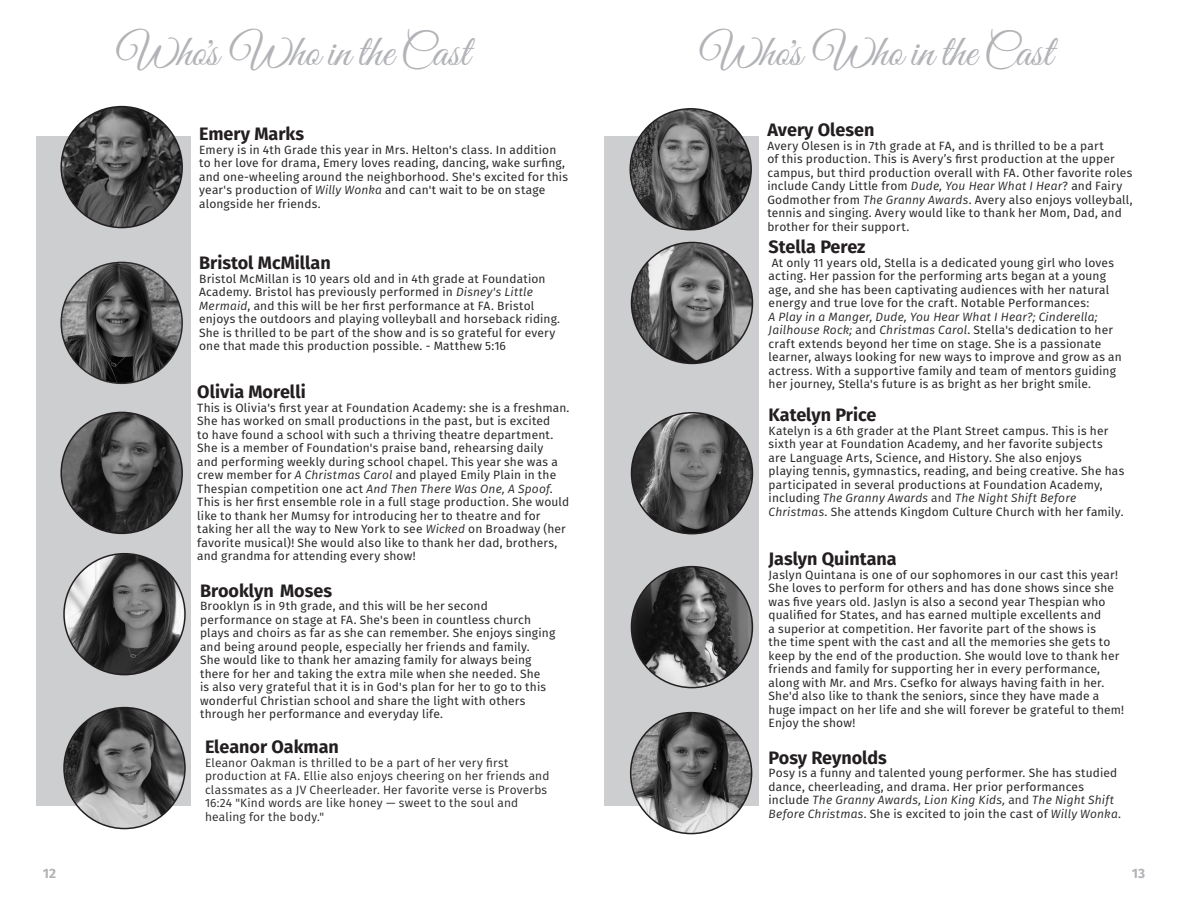
<style>
.page{position:relative;width:1188px;height:918px;background:#fff}
.page>*{position:absolute;margin:0;border:0;box-sizing:border-box;transform-origin:0 0}
.Centre_Italic{font:45px "Great Vibes";color:#b2b3b7}
.t1{font:700 18px "Fira Sans";color:#231f20}
.t2{font:700 13.5px "Fira Sans";color:#b2b3b7}
._11pt_Centre{font:12px/13.5px "Fira Sans";letter-spacing:.015em;color:#2b292a}
.t3{font:12px/13.5px "Fira Sans";letter-spacing:.015em;color:#2b292a}
.s1{font-style:italic}
.s2{font-style:inherit}
</style>
<div class="page">
<div style="left:36px;top:136px;width:154px;height:669px;background:#cdced0"></div>
<img style="left:64px;top:708px;width:121px;height:121px;border-radius:60px">
<div style="left:63px;top:707px;width:123px;height:122px;border:2px solid #231f20;border-radius:50%"></div>
<div style="left:605px;top:136px;width:154px;height:669px;background:#cdced0"></div>
<img style="left:631px;top:713px;width:121px;height:121px;border-radius:60px">
<div style="left:630px;top:712px;width:122px;height:122px;border:2px solid #231f20;border-radius:50%"></div>
<img style="left:631px;top:567px;width:121px;height:121px;border-radius:60px">
<div style="left:631px;top:566px;width:122px;height:122px;border:2px solid #231f20;border-radius:50%"></div>
<img style="left:64px;top:554px;width:121px;height:121px;border-radius:60px">
<div style="left:63px;top:553px;width:123px;height:122px;border:2px solid #231f20;border-radius:50%"></div>
<img style="left:632px;top:242px;width:120px;height:121px;border-radius:60px">
<div style="left:631px;top:242px;width:122px;height:122px;border:2px solid #231f20;border-radius:50%"></div>
<img style="left:632px;top:413px;width:120px;height:121px;border-radius:60px">
<div style="left:631px;top:412px;width:122px;height:122px;border:2px solid #231f20;border-radius:50%"></div>
<img style="left:61px;top:262px;width:121px;height:121px;border-radius:60px">
<div style="left:60px;top:262px;width:123px;height:122px;border:2px solid #2b292a;border-radius:50%"></div>
<img style="left:61px;top:412px;width:121px;height:121px;border-radius:60px">
<div style="left:60px;top:412px;width:123px;height:122px;border:2px solid #231f20;border-radius:50%"></div>
<img style="left:630px;top:109px;width:121px;height:121px;border-radius:60px">
<div style="left:629px;top:108px;width:123px;height:123px;border:2px solid #231f20;border-radius:50%"></div>
<img style="left:61px;top:107px;width:121px;height:121px;border-radius:60px">
<div style="left:60px;top:106px;width:123px;height:122px;border:2px solid #231f20;border-radius:50%"></div>
<p class="Centre_Italic" style="left:117px;top:27px;width:354px">Who's Who in the Cast</p>
<p class="t1" style="left:199px;top:119px;width:106px">Emery Marks</p>
<p class="_11pt_Centre" style="left:199px;top:143px;width:370px">Emery is in 4th Grade this year in Mrs. Helton's class. In addition to her love for drama, Emery loves reading, dancing, wake surfing, and one-wheeling around the neighborhood. She's excited for this year's production of <span class="s1">Willy Wonka</span> and can't wait to be on stage alongside her friends.</p>
<p class="t1" style="left:199px;top:248px;width:133px">Bristol McMillan</p>
<p class="_11pt_Centre" style="left:199px;top:271px;width:363px">Bristol McMillan is 10 years old and in 4th grade at Foundation Academy. Bristol has previously performed in <span class="s1">Disney's Little Mermaid</span>, and this will be her first performance at FA. Bristol enjoys the outdoors and playing volleyball and horseback riding.<br>She is thrilled to be part of the show and is so grateful for every one that made this production possible. - Matthew 5:16</p>
<p class="t1" style="left:197px;top:377px;width:110px">Olivia Morelli</p>
<p class="_11pt_Centre" style="left:197px;top:401px;width:374px">This is Olivia's first year at Foundation Academy: she is a freshman.<br>She has worked on small productions in the past, but is excited<br>to have found a school with such a thriving theatre department.<br>She is a member of Foundation's praise band, rehearsing daily<br>and performing weekly during school chapel. This year she was a crew member for <span class="s1">A Christmas Carol</span> and played Emily Plain in the Thespian competition one act <span class="s1">And Then There Was One, A Spoof</span>.<br>This is her first ensemble role in a full stage production. She would like to thank her Mumsy for introducing her to theatre and for taking her all the way to New York to see <span class="s1">Wicked</span> on Broadway (her favorite musical)! She would also like to thank her dad, brothers, and grandma for attending every show!</p>
<p class="t1" style="left:200px;top:575px;width:133px">Brooklyn Moses</p>
<p class="_11pt_Centre" style="left:200px;top:599px;width:357px">Brooklyn is in 9th grade, and this will be her second performance on stage at FA. She's been in countless church plays and choirs as far as she can remember. She enjoys singing and being around people, especially her friends and family.<br>She would like to thank her amazing family for always being there for her and taking the extra mile when she needed. She<br>is also very grateful that it is in God's plan for her to go to this wonderful Christian school and share the light with others through her performance and everyday life.</p>
<p class="t1" style="left:205px;top:732px;width:135px">Eleanor Oakman</p>
<p class="t3" style="left:205px;top:755px;width:346px">Eleanor Oakman is thrilled to be a part of her very first production at FA. Ellie also enjoys cheering on her friends and classmates as a JV Cheerleader. Her favorite verse is Proverbs 16:24 "Kind words are like honey — sweet to the soul and healing for the body."</p>
<p class="Centre_Italic" style="left:701px;top:27px;width:354px">Who's Who in the Cast</p>
<p class="t1" style="left:767px;top:115px;width:109px">Avery Olesen</p>
<p class="_11pt_Centre" style="left:767px;top:139px;width:367px">Avery Olesen is in 7th grade at FA, and is thrilled to be a part<br>of this production. This is Avery’s first production at the upper campus, but third production overall with FA. Other favorite roles include Candy Little from <span class="s1">Dude, You Hear What I Hear</span>? and Fairy Godmother from <span class="s1">The Granny Awards</span>. Avery also enjoys volleyball, tennis and singing. Avery would like to thank her Mom, Dad, and brother for their support.</p>
<p class="t1" style="left:769px;top:232px;width:98px">Stella Perez</p>
<p class="_11pt_Centre" style="left:769px;top:255px;width:355px">At only 11 years old, Stella is a dedicated young girl who loves acting. Her passion for the performing arts began at a young age, and she has been captivating audiences with her natural energy and true love for the craft. Notable Performances:<br><span class="s1">A Play in a Manger, Dude, You Hear What I Hear?; Cinderella; Jailhouse Rock;</span> <span class="s2">and</span> <span class="s1">Christmas Carol</span>. Stella's dedication to her craft extends beyond her time on stage. She is a passionate learner, always looking for new ways to improve and grow as an actress. With a supportive family and team of mentors guiding her journey, Stella's future is as bright as her bright smile.</p>
<p class="t1" style="left:769px;top:400px;width:109px">Katelyn Price</p>
<p class="_11pt_Centre" style="left:769px;top:424px;width:357px">Katelyn is a 6th grader at the Plant Street campus. This is her sixth year at Foundation Academy, and her favorite subjects<br>are Language Arts, Science, and History. She also enjoys playing tennis, gymnastics, reading, and being creative. She has participated in several productions at Foundation Academy, including <span class="s1">The Granny Awards</span> <span class="s2">and</span> <span class="s1">The Night Shift Before Christmas</span>. She attends Kingdom Culture Church with her family.</p>
<p class="t1" style="left:769px;top:544px;width:130px">Jaslyn Quintana</p>
<p class="_11pt_Centre" style="left:769px;top:567px;width:357px">Jaslyn Quintana is one of our sophomores in our cast this year!<br>She loves to perform for others and has done shows since she was five years old. Jaslyn is also a second year Thespian who qualified for States, and has earned multiple excellents and<br>a superior at competition. Her favorite part of the shows is<br>the time spent with the cast and all the memories she gets to keep by the end of the production. She would love to thank her friends and family for supporting her in every performance, along with Mr. and Mrs. Csefko for always having faith in her.<br>She'd also like to thank the seniors, since they have made a huge impact on her life and she will forever be grateful to them!<br>Enjoy the show!</p>
<p class="t1" style="left:769px;top:743px;width:120px">Posy Reynolds</p>
<p class="_11pt_Centre" style="left:769px;top:766px;width:354px">Posy is a funny and talented young performer. She has studied dance, cheerleading, and drama. Her prior performances include <span class="s1">The Granny Awards, Lion King Kids,</span> <span class="s2">and</span> <span class="s1">The Night Shift Before Christmas</span>. She is excited to join the cast of <span class="s1">Willy Wonka</span>.</p>
<p class="t2" style="left:43px;top:862px;width:15px">12</p>
<p class="t2" style="left:1132px;top:862px;width:15px">13</p>
</div>
